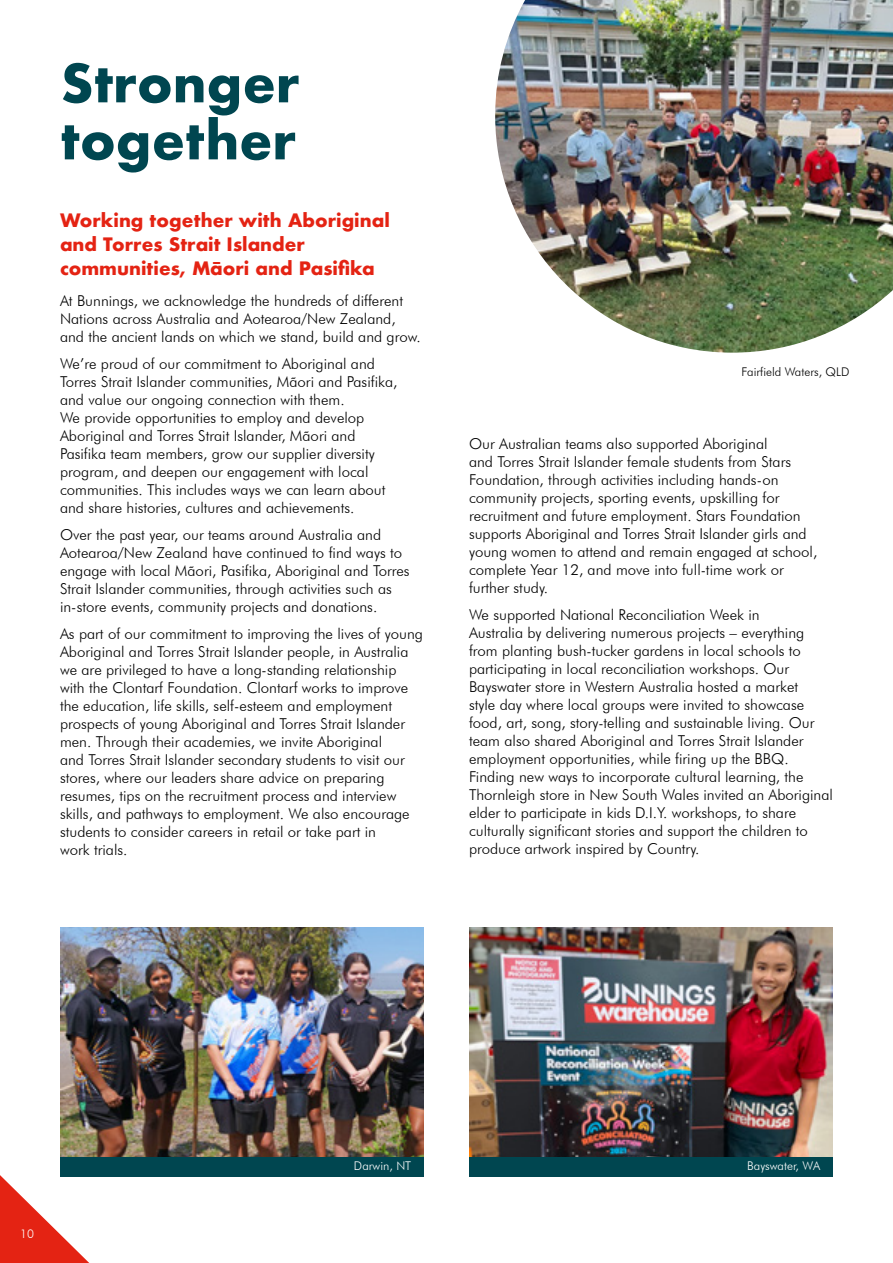
<style>
.page{position:relative;width:893px;height:1263px;background:#fff}
.page>*{position:absolute;margin:0;border:0;box-sizing:border-box;transform-origin:0 0}
.t1{font:700 51px/57px "Futura";letter-spacing:.005em;color:#004650}
.t2{font:700 18px/24px "Futura";color:#e42313}
.t3{font:300 15px/18px "Futura BT";color:#000}
.t4{font:300 12px "Futura BT";color:#fff}
.t5{font:300 12px "Futura BT";color:#000}
</style>
<div class="page">
<img style="left:60px;top:927px;width:364px;height:230px">
<div style="left:60px;top:1157px;width:364px;height:19px;background:#004650"></div>
<img style="left:495px;top:0;width:398px;height:353px">
<img style="left:469px;top:927px;width:364px;height:230px">
<div style="left:469px;top:1157px;width:364px;height:19px;background:#004650"></div>
<svg style="left:0;top:1154px;width:110px;height:109px"></svg>
<h1 class="t1" style="left:61px;top:55px;width:240px">Stronger together</h1>
<p class="t2" style="left:60px;top:208px;width:331px">Working together with Aboriginal and Torres Strait Islander communities, Māori and Pasifika</p>
<p class="t3" style="left:60px;top:291px;width:362px">At Bunnings, we acknowledge the hundreds of different<br>Nations across Australia and Aotearoa/New Zealand, and the ancient lands on which we stand, build and grow.</p>
<p class="t3" style="left:60px;top:354px;width:339px">We’re proud of our commitment to Aboriginal and Torres Strait Islander communities, Mãori and Pasifika, and value our ongoing connection with them.<br>We provide opportunities to employ and develop Aboriginal and Torres Strait Islander, Mãori and Pasifika team members, grow our supplier diversity program, and deepen our engagement with local communities. This includes ways we can learn about and share histories, cultures and achievements.</p>
<p class="t3" style="left:60px;top:525px;width:351px">Over the past year, our teams around Australia and Aotearoa/New Zealand have continued to find ways to engage with local Mãori, Pasifika, Aboriginal and Torres Strait Islander communities, through activities such as in-store events, community projects and donations.</p>
<p class="t3" style="left:60px;top:624px;width:365px">As part of our commitment to improving the lives of young Aboriginal and Torres Strait Islander people, in Australia we are privileged to have a long-standing relationship with the Clontarf Foundation. Clontarf works to improve the education, life skills, self-esteem and employment prospects of young Aboriginal and Torres Strait Islander men. Through their academies, we invite Aboriginal<br>and Torres Strait Islander secondary students to visit our stores, where our leaders share advice on preparing resumes, tips on the recruitment process and interview skills, and pathways to employment. We also encourage students to consider careers in retail or take part in<br>work trials.</p>
<p class="t5" style="left:742px;top:364px;width:109px">Fairfield Waters, QLD</p>
<p class="t3" style="left:469px;top:435px;width:350px">Our Australian teams also supported Aboriginal<br>and Torres Strait Islander female students from Stars Foundation, through activities including hands-on community projects, sporting events, upskilling for recruitment and future employment. Stars Foundation supports Aboriginal and Torres Strait Islander girls and young women to attend and remain engaged at school, complete Year 12, and move into full-time work or further study.</p>
<p class="t3" style="left:469px;top:606px;width:365px">We supported National Reconciliation Week in<br>Australia by delivering numerous projects – everything from planting bush-tucker gardens in local schools to participating in local reconciliation workshops. Our Bayswater store in Western Australia hosted a market<br>style day where local groups were invited to showcase food, art, song, story-telling and sustainable living. Our team also shared Aboriginal and Torres Strait Islander employment opportunities, while firing up the BBQ.<br>Finding new ways to incorporate cultural learning, the Thornleigh store in New South Wales invited an Aboriginal elder to participate in kids D.I.Y. workshops, to share culturally significant stories and support the children to produce artwork inspired by Country.</p>
<p class="t4" style="left:20px;top:1226px;width:15px">10</p>
<p class="t4" style="left:354px;top:1158px;width:59px">Darwin, NT</p>
<p class="t4" style="left:747px;top:1158px;width:74px">Bayswater, WA</p>
</div>
